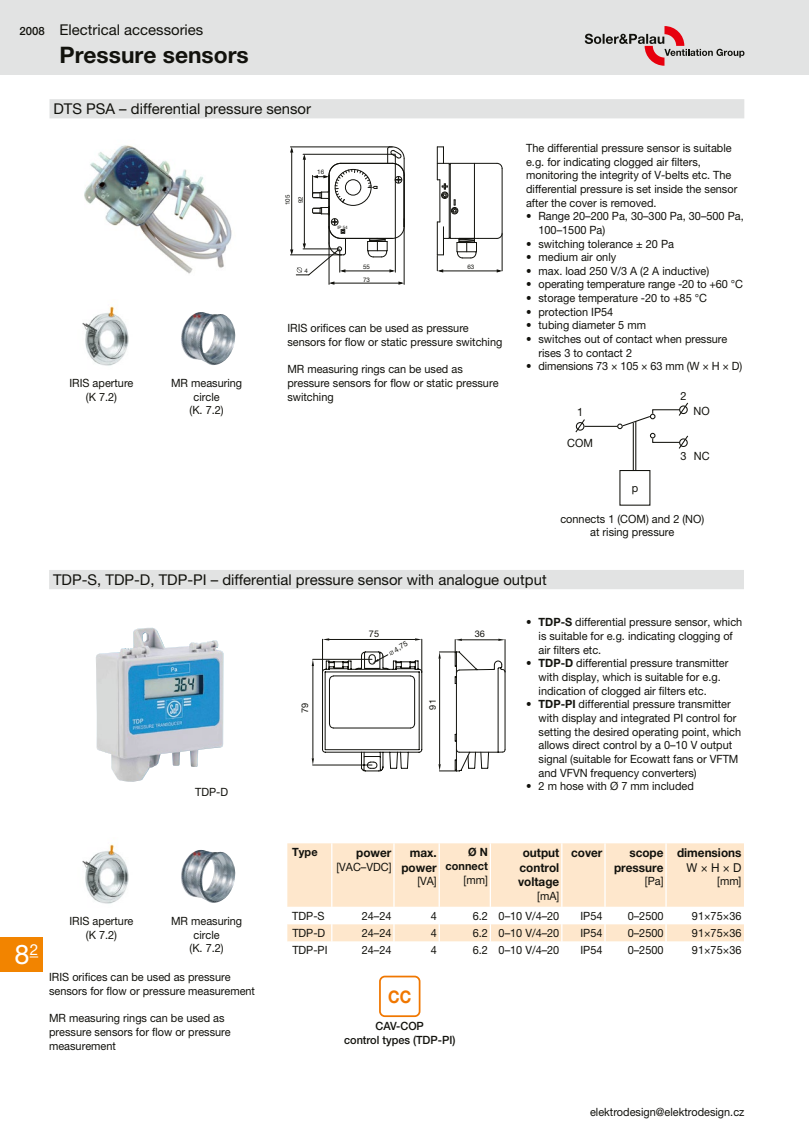
<style>
.page{position:relative;width:809px;height:1141px;background:#fff}
.page>*{position:absolute;margin:0;border:0;box-sizing:border-box;transform-origin:0 0}
.t1{font:27.12px "Helvetica Neue LT Pro";color:#fff}
.t2{font:700 22.75px "Helvetica Neue LT Pro";color:#12120d}
.t3{font:700 17.32px "Helvetica Neue LT Pro";color:#f07700;scale:.9 1}
.t4{font:14.88px "Helvetica Neue LT Pro";color:#12120d}
.t5{font:700 12.25px/14.7px "Helvetica Neue LT Pro";color:#12120d;text-align:right;scale:.96 1}
.t6{font:12.25px "Helvetica Neue LT Pro";color:#12120d;scale:.96 1}
.t7{font:11.38px/13.7px "Helvetica Neue LT Pro";color:#12120d;scale:.96 1}
.t8{font:500 11.38px/13.7px "Helvetica Neue LT Pro";color:#12120d;text-align:center;scale:.96 1}
.t9{font:700 11.38px/13.7px "Helvetica Neue LT Pro";color:#12120d;text-align:right;scale:.96 1}
.t10{font:9.1px "Helvetica Neue LT Pro";color:#12120d}
.t11{font:7.35px "Helvetica Neue LT Pro";color:#12120d}
.t12{font:6.3px/13px "Helvetica Neue LT Pro";color:#12120d;text-align:center}
.t13{font:4.55px "Helvetica Neue LT Pro";color:#12120d}
.s1{font-weight:500;font-size:11.38px}
.s2{font-weight:700}
</style>
<div class="page">
<div style="left:0;top:0;width:809px;height:74px;background:#e2e3e3"></div>
<div style="left:0;top:937px;width:42px;height:35px;background:#f28400"></div>
<svg style="left:584px;top:26px;width:160px;height:40px"></svg>
<div style="left:49px;top:99px;width:695px;height:19px;background:#e2e3e3"></div>
<img style="left:84px;top:145px;width:148px;height:129px">
<div style="left:287px;top:843px;width:457px;height:64px;background:#fee7cc"></div>
<hr style="left:331px;top:843px;width:1px;height:64px;background:#fff">
<hr style="left:393px;top:843px;width:1px;height:64px;background:#fff">
<hr style="left:438px;top:843px;width:2px;height:64px;background:#fff">
<hr style="left:489px;top:843px;width:2px;height:64px;background:#fff">
<hr style="left:561px;top:843px;width:1px;height:64px;background:#fff">
<hr style="left:604px;top:843px;width:1px;height:64px;background:#fff">
<hr style="left:665px;top:843px;width:1px;height:64px;background:#fff">
<svg style="left:287px;top:924px;width:457px;height:18px"></svg>
<div style="left:49px;top:570px;width:695px;height:19px;background:#e2e3e3"></div>
<img style="left:96px;top:628px;width:127px;height:154px">
<img style="left:82px;top:306px;width:47px;height:60px">
<img style="left:82px;top:844px;width:47px;height:60px">
<img style="left:181px;top:312px;width:55px;height:53px">
<img style="left:181px;top:850px;width:55px;height:53px">
<div style="left:379px;top:976px;width:41px;height:41px;border:2px solid #f07700;border-radius:5px"></div>
<hr style="left:502px;top:234px;width:1px;height:37px;background:#12120d">
<svg style="left:497px;top:163px;width:5px;height:6px"></svg>
<hr style="left:502px;top:168px;width:1px;height:65px;background:#12120d">
<hr style="left:474px;top:163px;width:1px;height:75px;background:#12120d">
<hr style="left:450px;top:163px;width:1px;height:75px;background:#12120d">
<div style="left:451px;top:207px;width:7px;height:7px;border:1px solid #12120d;border-radius:50%"></div>
<hr style="left:450px;top:163px;width:47px;height:1px;background:#12120d">
<hr style="left:449px;top:163px;width:1px;height:75px;background:#12120d">
<svg style="left:437px;top:179px;width:20px;height:34px"></svg>
<hr style="left:437px;top:147px;width:1px;height:33px;background:#12120d">
<svg style="left:437px;top:222px;width:65px;height:51px"></svg>
<hr style="left:439px;top:180px;width:1px;height:42px;background:#12120d">
<svg style="left:437px;top:147px;width:13px;height:18px"></svg>
<svg style="left:290px;top:146px;width:115px;height:139px"></svg>
<hr style="left:584px;top:426px;width:33px;height:1px;background:#12120d">
<svg style="left:575px;top:419px;width:11px;height:14px"></svg>
<svg style="left:617px;top:402px;width:71px;height:48px"></svg>
<hr style="left:632px;top:423px;width:2px;height:47px;background:#12120d">
<hr style="left:635px;top:421px;width:1px;height:49px;background:#12120d">
<svg style="left:312px;top:638px;width:193px;height:134px"></svg>
<h3 class="t4" style="left:19px;top:21px;width:185px"><span class="s1">2008</span> Electrical accessories</h3>
<h2 class="t2" style="left:60px;top:41px;width:191px">Pressure sensors</h2>
<h3 class="t4" style="left:53px;top:100px;width:259px">DTS PSA – differential pressure sensor</h3>
<p class="t12" style="left:281px;top:205px;width:12px;rotate:-90deg">105<br>92</p>
<p class="t12" style="left:317px;top:165px;width:8px">16</p>
<p class="t13" style="left:337px;top:225px;width:12px">IP 54</p>
<p class="t7" style="left:69px;top:376px;width:68px;text-align:center">IRIS aperture (K 7.2)</p>
<p class="t7" style="left:171px;top:376px;width:75px;text-align:center">MR measuring circle<br>(K. 7.2)</p>
<p class="t12" style="left:305px;top:264px;width:5px">4</p>
<p class="t12" style="left:363px;top:260px;width:8px;text-align:left">55<br>73</p>
<p class="t12" style="left:467px;top:260px;width:8px">63</p>
<p class="t7" style="left:287px;top:321px;width:225px">IRIS orifices can be used as pressure sensors for flow or static pressure switching</p>
<p class="t7" style="left:287px;top:362px;width:221px">MR measuring rings can be used as pressure sensors for flow or static pressure switching</p>
<p class="t7" style="left:526px;top:141px;width:221px">The differential pressure sensor is suitable e.g. for indicating clogged air filters, monitoring the integrity of V-belts etc. The differential pressure is set inside the sensor after the cover is removed.</p>
<p class="t7" style="left:538px;top:209px;width:215px;text-indent:-12px">• Range 20–200 Pa, 30–300 Pa, 30–500 Pa,<br>100–1500 Pa)</p>
<p class="t7" style="left:526px;top:237px;width:155px">• switching tolerance ± 20 Pa</p>
<p class="t7" style="left:526px;top:250px;width:95px">• medium air only</p>
<p class="t7" style="left:526px;top:264px;width:192px">• max. load 250 V/3 A (2 A inductive)</p>
<p class="t7" style="left:526px;top:277px;width:227px">• operating temperature range -20 to +60 °C</p>
<p class="t7" style="left:526px;top:291px;width:190px">• storage temperature -20 to +85 °C</p>
<p class="t7" style="left:526px;top:305px;width:92px">• protection IP54</p>
<p class="t7" style="left:526px;top:318px;width:126px">• tubing diameter 5 mm</p>
<p class="t7" style="left:538px;top:332px;width:198px;text-indent:-12px">• switches out of contact when pressure rises 3 to contact 2</p>
<p class="t7" style="left:526px;top:359px;width:227px">• dimensions 73 × 105 × 63 mm (W × H × D)</p>
<p class="t7" style="left:577px;top:405px;width:8px">1</p>
<p class="t7" style="left:567px;top:436px;width:28px">COM</p>
<p class="t7" style="left:632px;top:481px;width:8px">p</p>
<p class="t7" style="left:680px;top:388px;width:8px">2</p>
<p class="t7" style="left:680px;top:449px;width:8px">3</p>
<p class="t7" style="left:693px;top:404px;width:18px">NO</p>
<p class="t7" style="left:693px;top:449px;width:18px">NC</p>
<p class="t7" style="left:560px;top:512px;width:151px;text-align:center">connects 1 (COM) and 2 (NO) at rising pressure</p>
<h3 class="t4" style="left:53px;top:571px;width:495px">TDP-S, TDP-D, TDP-PI – differential pressure sensor with analogue output</h3>
<p class="t7" style="left:195px;top:785px;width:36px">TDP-D</p>
<p class="t10" style="left:299px;top:713px;width:12px;rotate:-90deg">79</p>
<p class="t10" style="left:369px;top:628px;width:12px">75</p>
<p class="t10" style="left:474px;top:628px;width:12px">36</p>
<p class="t11" style="left:392px;top:646px;width:16px;rotate:-29deg">4,75</p>
<p class="t10" style="left:427px;top:709px;width:12px;rotate:-90deg">91</p>
<p class="t7" style="left:538px;top:615px;width:214px;text-indent:-12px"><span class="s2">• TDP-S</span> differential pressure sensor, which is suitable for e.g. indicating clogging of air filters etc.</p>
<p class="t7" style="left:538px;top:656px;width:199px;text-indent:-12px"><span class="s2">• TDP-D</span> differential pressure transmitter with display, which is suitable for e.g. indication of clogged air filters etc.</p>
<p class="t7" style="left:538px;top:697px;width:212px;text-indent:-12px"><span class="s2">• TDP-PI</span> differential pressure transmitter with display and integrated PI control for setting the desired operating point, which allows direct control by a 0–10 V output signal (suitable for Ecowatt fans or VFTM and VFVN frequency converters)</p>
<p class="t7" style="left:526px;top:779px;width:176px">• 2 m hose with Ø 7 mm included</p>
<h1 class="t1" style="left:15px;top:938px;width:25px">8<sup>2</sup></h1>
<p class="t7" style="left:69px;top:914px;width:68px;text-align:center">IRIS aperture (K 7.2)</p>
<p class="t7" style="left:171px;top:914px;width:75px;text-align:center">MR measuring circle<br>(K. 7.2)</p>
<p class="t9" style="left:292px;top:845px;width:28px">Type</p>
<p class="t5" style="left:356px;top:845px;width:38px">power</p>
<p class="t7" style="left:336px;top:860px;width:59px">[VAC–VDC]</p>
<p class="t5" style="left:401px;top:845px;width:38px">max. power</p>
<p class="t7" style="left:417px;top:874px;width:22px">[VA]</p>
<p class="t9" style="left:445px;top:845px;width:46px">Ø N connect</p>
<p class="t7" style="left:463px;top:873px;width:27px">[mm]</p>
<p class="t5" style="left:518px;top:845px;width:44px;text-align:center">output control voltage</p>
<p class="t7" style="left:537px;top:889px;width:24px">[mA]</p>
<p class="t5" style="left:571px;top:845px;width:34px">cover</p>
<p class="t5" style="left:614px;top:845px;width:53px">scope pressure</p>
<p class="t7" style="left:645px;top:874px;width:21px">[Pa]</p>
<p class="t5" style="left:677px;top:845px;width:69px">dimensions</p>
<p class="t6" style="left:686px;top:860px;width:59px">W × H × D</p>
<p class="t7" style="left:717px;top:874px;width:27px">[mm]</p>
<p class="t7" style="left:292px;top:909px;width:35px">TDP-S</p>
<p class="t7" style="left:362px;top:909px;width:32px">24–24</p>
<p class="t7" style="left:430px;top:909px;width:8px">4</p>
<p class="t7" style="left:472px;top:909px;width:92px">6.2 0–10 V/4–20</p>
<p class="t7" style="left:580px;top:909px;width:24px">IP54</p>
<p class="t7" style="left:627px;top:909px;width:39px">0–2500</p>
<p class="t7" style="left:692px;top:909px;width:53px">91×75×36</p>
<p class="t7" style="left:292px;top:926px;width:36px">TDP-D</p>
<p class="t7" style="left:362px;top:926px;width:32px">24–24</p>
<p class="t7" style="left:430px;top:926px;width:8px">4</p>
<p class="t7" style="left:472px;top:926px;width:92px">6.2 0–10 V/4–20</p>
<p class="t7" style="left:580px;top:926px;width:24px">IP54</p>
<p class="t7" style="left:627px;top:926px;width:39px">0–2500</p>
<p class="t7" style="left:692px;top:926px;width:53px">91×75×36</p>
<p class="t7" style="left:292px;top:943px;width:38px">TDP-PI</p>
<p class="t7" style="left:362px;top:943px;width:32px">24–24</p>
<p class="t7" style="left:430px;top:943px;width:8px">4</p>
<p class="t7" style="left:472px;top:943px;width:92px">6.2 0–10 V/4–20</p>
<p class="t7" style="left:580px;top:943px;width:24px">IP54</p>
<p class="t7" style="left:627px;top:943px;width:39px">0–2500</p>
<p class="t7" style="left:692px;top:943px;width:53px">91×75×36</p>
<p class="t7" style="left:49px;top:970px;width:216px">IRIS orifices can be used as pressure sensors for flow or pressure measurement</p>
<p class="t7" style="left:49px;top:1011px;width:191px">MR measuring rings can be used as pressure sensors for flow or pressure measurement</p>
<p class="t8" style="left:344px;top:1019px;width:117px">CAV-COP<br>control types (TDP-PI)</p>
<h3 class="t3" style="left:388px;top:986px;width:27px">CC</h3>
<p class="t7" style="left:590px;top:1105px;width:162px">elektrodesign@elektrodesign.cz</p>
</div>
